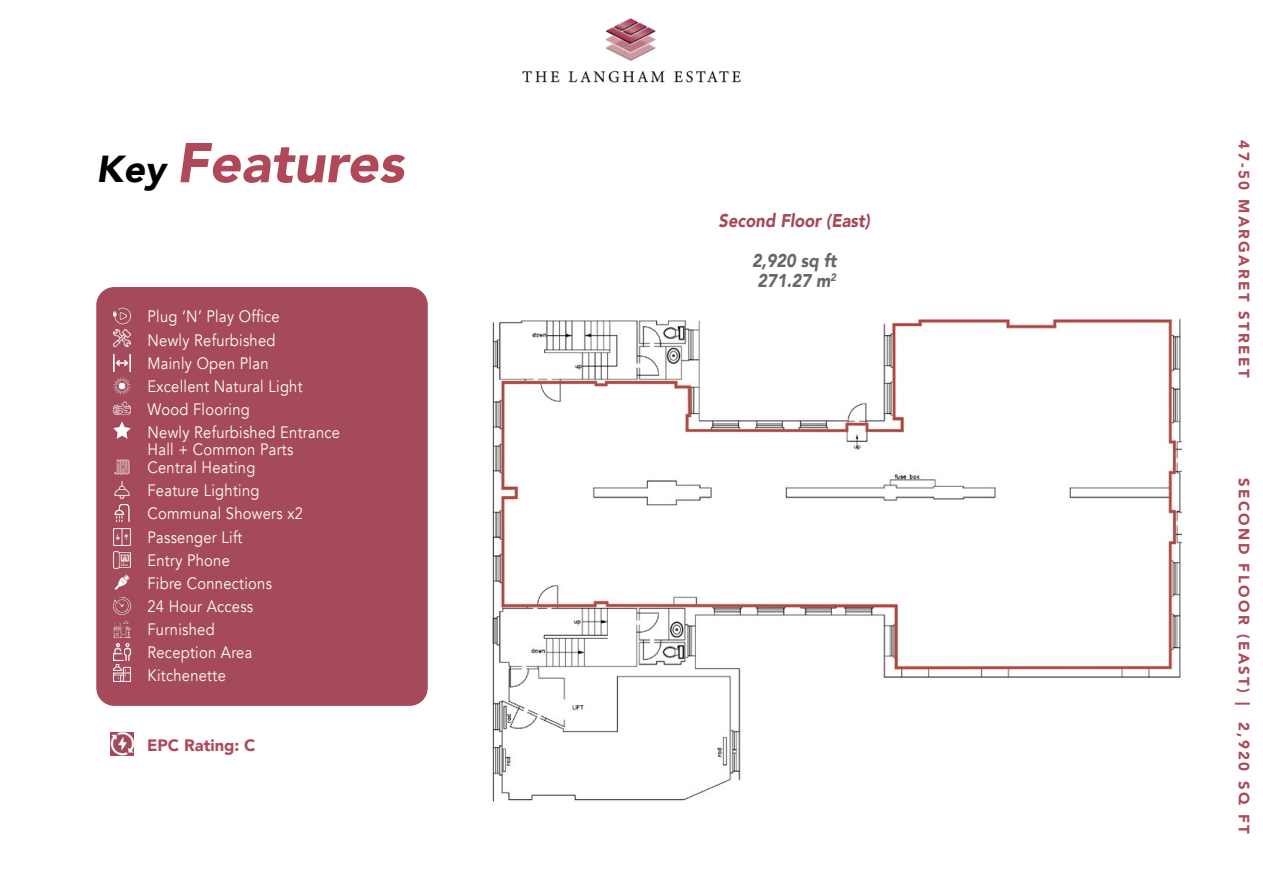
<style>
.page{position:relative;width:1263px;height:893px;background:#fff}
.page>*{position:absolute;margin:0;border:0;box-sizing:border-box;transform-origin:0 0}
.t1{font:italic 900 55.5px "Avenir";color:#af495a}
.t2{font:italic 900 18.45px "Avenir";color:#a54a5a;scale:.89 1}
.t3{font:italic 900 18.45px/19.8px "Avenir";color:#666766;scale:.89 1}
.t4{font:16.5px/23.1px "Avenir";letter-spacing:.02em;color:#fff;scale:.89 1}
.t5{font:900 16.5px "Avenir";color:#af495a}
.t6{font:900 15px "Avenir";letter-spacing:.16em;color:#ad495a}
.s1{font-size:37.5px;color:#000}
</style>
<div class="page">
<img style="left:522px;top:18px;width:219px;height:65px">
<div style="left:96px;top:287px;width:332px;height:419px;background:#a54a5a;border-radius:18px"></div>
<img style="left:113px;top:459px;width:17px;height:17px">
<img style="left:113px;top:665px;width:17px;height:17px">
<img style="left:113px;top:528px;width:17px;height:17px">
<img style="left:113px;top:551px;width:17px;height:17px">
<img style="left:113px;top:597px;width:17px;height:17px">
<img style="left:113px;top:401px;width:17px;height:15px">
<img style="left:113px;top:329px;width:17px;height:17px">
<img style="left:114px;top:505px;width:16px;height:17px">
<img style="left:114px;top:482px;width:16px;height:17px">
<img style="left:113px;top:377px;width:17px;height:17px">
<img style="left:113px;top:308px;width:17px;height:17px">
<img style="left:113px;top:354px;width:17px;height:17px">
<img style="left:111px;top:732px;width:23px;height:23px">
<img style="left:114px;top:574px;width:16px;height:16px">
<img style="left:113px;top:621px;width:17px;height:16px">
<img style="left:113px;top:644px;width:17px;height:17px">
<img style="left:113px;top:422px;width:17px;height:16px">
<img style="left:492px;top:318px;width:690px;height:484px">
<h1 class="t1" style="left:96px;top:117px;width:309px"><span class="s1">Key</span> Features</h1>
<p class="t4" style="left:147px;top:305px;width:150px">Plug ‘N’ Play Office</p>
<p class="t4" style="left:147px;top:352px;width:137px">Mainly Open Plan</p>
<p class="t4" style="left:147px;top:329px;width:145px">Newly Refurbished</p>
<p class="t4" style="left:147px;top:375px;width:176px">Excellent Natural Light</p>
<p class="t4" style="left:147px;top:398px;width:117px">Wood Flooring</p>
<p class="t4" style="left:147px;top:424px;width:218px;line-height:16.5px">Newly Refurbished Entrance<br>Hall + Common Parts</p>
<p class="t4" style="left:147px;top:456px;width:123px">Central Heating</p>
<p class="t4" style="left:147px;top:479px;width:127px">Feature Lighting</p>
<p class="t4" style="left:147px;top:502px;width:176px">Communal Showers x2</p>
<p class="t4" style="left:147px;top:526px;width:108px">Passenger Lift<br>Entry Phone</p>
<p class="t4" style="left:147px;top:595px;width:120px">24 Hour Access</p>
<p class="t4" style="left:147px;top:572px;width:141px">Fibre Connections</p>
<p class="t4" style="left:147px;top:618px;width:119px">Furnished<br>Reception Area</p>
<p class="t4" style="left:147px;top:664px;width:90px">Kitchenette</p>
<p class="t5" style="left:147px;top:731px;width:110px">EPC Rating: C</p>
<p class="t2" style="left:719px;top:206px;width:172px">Second Floor (East)</p>
<p class="t3" style="left:752px;top:251px;width:97px">2,920 sq ft<br>271.27 m<sup>2</sup></p>
<p class="t6" style="left:1257px;top:140px;width:238px;rotate:90deg">47-50 MARGARET STREET</p>
<p class="t6" style="left:1257px;top:478px;width:357px;rotate:90deg">SECOND FLOOR (EAST) | 2,920 SQ FT</p>
</div>
